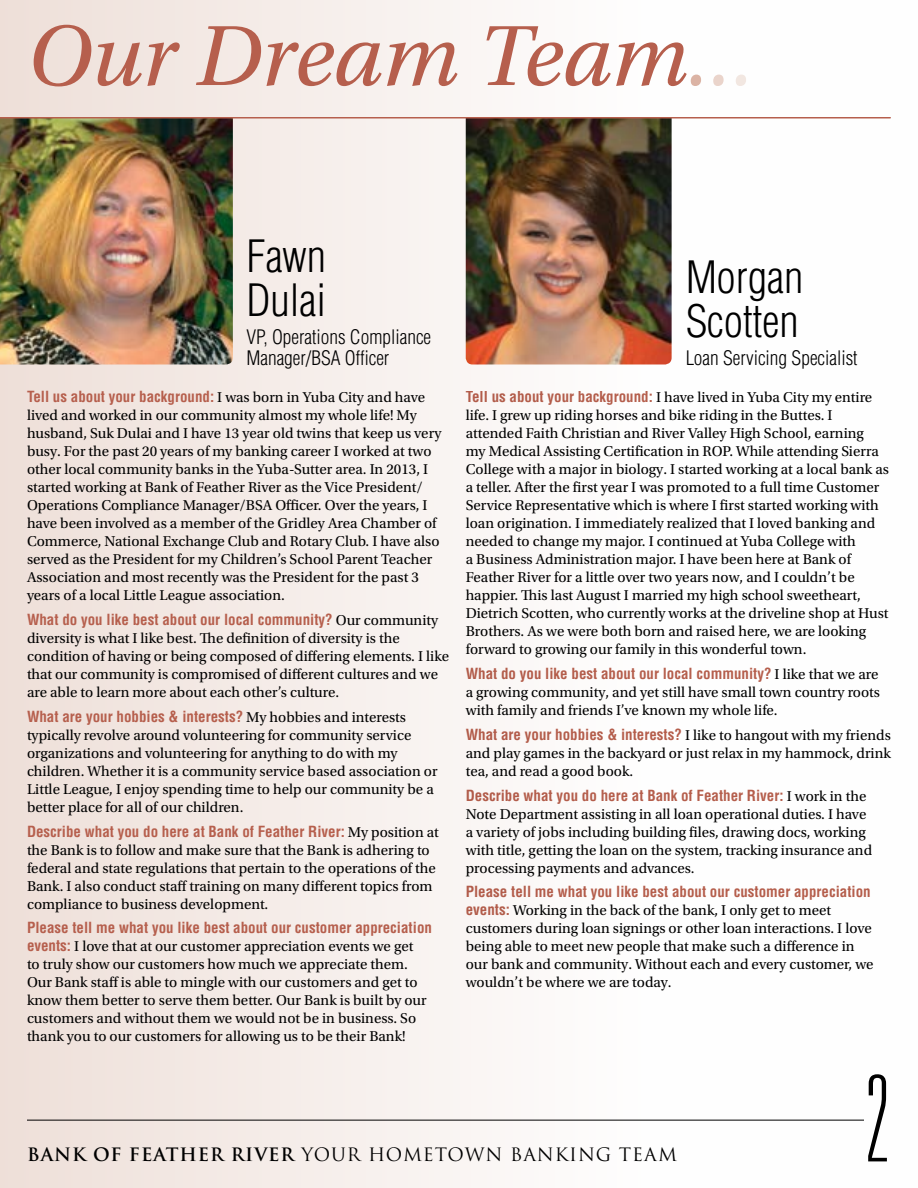
<style>
.page{position:relative;width:918px;height:1188px;background:#fff}
.page>*{position:absolute;margin:0;border:0;box-sizing:border-box;transform-origin:0 0}
.t1{font:100 ultra-condensed 120px "Univers LT Std";color:#000}
.t2{font:italic 90px "Utopia Std";color:#b65f4d}
.t3{font:300 condensed 43.5px/43.5px "Helvetica LT Std";color:#000}
.t4{font:300 condensed 19.5px/21px "Helvetica LT Std";color:#000}
.t5{font:18px "Trajan Pro";letter-spacing:.05em;color:#000}
.t6{font:15px/18px "Utopia Std";color:#000}
.t7{font:700 condensed 15px "Helvetica LT Std";color:#b65f4d}
.s1{color:#dbb3a4}
.s2{color:#ead4cb}
.s3{color:#f2e7e1}
.s4{font-family:"Utopia Std";font-weight:400;font-stretch:normal;color:#000}
.s5{font-family:"Helvetica LT Std";font-weight:700;font-stretch:condensed;color:#b65f4d}
.s6{font-weight:700}
</style>
<div class="page">
<div style="left:0;top:0;width:918px;height:1188px;background:linear-gradient(to right,#efe2db,#fff)"></div>
<img style="left:0;top:118px;width:233px;height:246px">
<img style="left:466px;top:118px;width:206px;height:246px">
<hr style="left:0;top:117px;width:890px;height:1px;background:#b65f4d">
<hr style="left:27px;top:1120px;width:837px;height:1px;background:#000">
<h2 class="t2" style="left:27px;top:7px;width:729px">Our Dream Team<span class="s1">.</span><span class="s2">.</span><span class="s3">.</span></h2>
<h3 class="t3" style="left:246px;top:234px;width:81px">Fawn<br>Dulai</h3>
<h3 class="t4" style="left:246px;top:326px;width:186px">VP, Operations Compliance<br>Manager/BSA Officer</h3>
<p class="t7" style="left:27px;top:388px;width:400px">Tell us about your background: <span class="s4">I was born in Yuba City and have</span></p>
<p class="t6" style="left:27px;top:407px;width:416px">lived and worked in our community almost my whole life! My husband, Suk Dulai and I have 13 year old twins that keep us very busy. For the past 20 years of my banking career I worked at two other local community banks in the Yuba-Sutter area. In 2013, I started working at Bank of Feather River as the Vice President/ Operations Compliance Manager/BSA Officer. Over the years, I have been involved as a member of the Gridley Area Chamber of Commerce, National Exchange Club and Rotary Club. I have also served as the President for my Children’s School Parent Teacher Association and most recently was the President for the past 3 years of a local Little League association.</p>
<p class="t7" style="left:27px;top:610px;width:413px">What do you like best about our local community? <span class="s4">Our community</span></p>
<p class="t6" style="left:27px;top:630px;width:424px">diversity is what I like best. The definition of diversity is the condition of having or being composed of differing elements. I like that our community is compromised of different cultures and we are able to learn more about each other’s culture.</p>
<p class="t7" style="left:27px;top:707px;width:381px">What are your hobbies &amp; interests? <span class="s4">My hobbies and interests</span></p>
<p class="t6" style="left:27px;top:726px;width:412px">typically revolve around volunteering for community service organizations and volunteering for anything to do with my children. Whether it is a community service based association or Little League, I enjoy spending time to help our community be a better place for all of our children.</p>
<p class="t7" style="left:27px;top:822px;width:413px">Describe what you do here at Bank of Feather River: <span class="s4">My position at</span></p>
<p class="t6" style="left:27px;top:841px;width:410px">the Bank is to follow and make sure that the Bank is adhering to federal and state regulations that pertain to the operations of the Bank. I also conduct staff training on many different topics from compliance to business development.</p>
<p class="t7" style="left:27px;top:919px;width:406px">Please tell me what you like best about our customer appreciation</p>
<p class="t6" style="left:27px;top:938px;width:401px"><span class="s5">events:</span> I love that at our customer appreciation events we get to truly show our customers how much we appreciate them.<br>Our Bank staff is able to mingle with our customers and get to know them better to serve them better. Our Bank is built by our customers and without them we would not be in business. So thank you to our customers for allowing us to be their Bank!</p>
<h3 class="t3" style="left:685px;top:255px;width:120px">Morgan<br>Scotten</h3>
<h3 class="t4" style="left:685px;top:347px;width:174px">Loan Servicing Specialist</h3>
<p class="t6" style="left:466px;top:389px;width:425px"><span class="s5">Tell us about your background:</span> I have lived in Yuba City my entire life. I grew up riding horses and bike riding in the Buttes. I attended Faith Christian and River Valley High School, earning<br>my Medical Assisting Certification in ROP. While attending Sierra College with a major in biology. I started working at a local bank as a teller. After the first year I was promoted to a full time Customer Service Representative which is where I first started working with loan origination. I immediately realized that I loved banking and needed to change my major. I continued at Yuba College with<br>a Business Administration major. I have been here at Bank of Feather River for a little over two years now, and I couldn’t be happier. This last August I married my high school sweetheart, Dietrich Scotten, who currently works at the driveline shop at Hust Brothers. As we were both born and raised here, we are looking forward to growing our family in this wonderful town.</p>
<p class="t7" style="left:466px;top:664px;width:414px">What do you like best about our local community? <span class="s4">I like that we are</span></p>
<p class="t6" style="left:466px;top:684px;width:416px">a growing community, and yet still have small town country roots with family and friends I’ve known my whole life.</p>
<p class="t7" style="left:466px;top:725px;width:427px">What are your hobbies &amp; interests? <span class="s4">I like to hangout with my friends</span></p>
<p class="t6" style="left:466px;top:744px;width:427px">and play games in the backyard or just relax in my hammock, drink tea, and read a good book.</p>
<p class="t7" style="left:466px;top:786px;width:402px">Describe what you do here at Bank of Feather River: <span class="s4">I work in the</span></p>
<p class="t6" style="left:466px;top:805px;width:408px">Note Department assisting in all loan operational duties. I have a variety of jobs including building files, drawing docs, working with title, getting the loan on the system, tracking insurance and processing payments and advances.</p>
<p class="t7" style="left:466px;top:883px;width:406px">Please tell me what you like best about our customer appreciation</p>
<p class="t6" style="left:466px;top:902px;width:409px"><span class="s5">events:</span> Working in the back of the bank, I only get to meet customers during loan signings or other loan interactions. I love being able to meet new people that make such a difference in our bank and community. Without each and every customer, we wouldn’t be where we are today.</p>
<p class="t5" style="left:27px;top:1143px;width:651px"><span class="s6">BANK OF FEATHER RIVER</span> YOUR HOMETOWN BANKING TEAM</p>
<h1 class="t1" style="left:864px;top:1058px;width:28px">2</h1>
</div>
